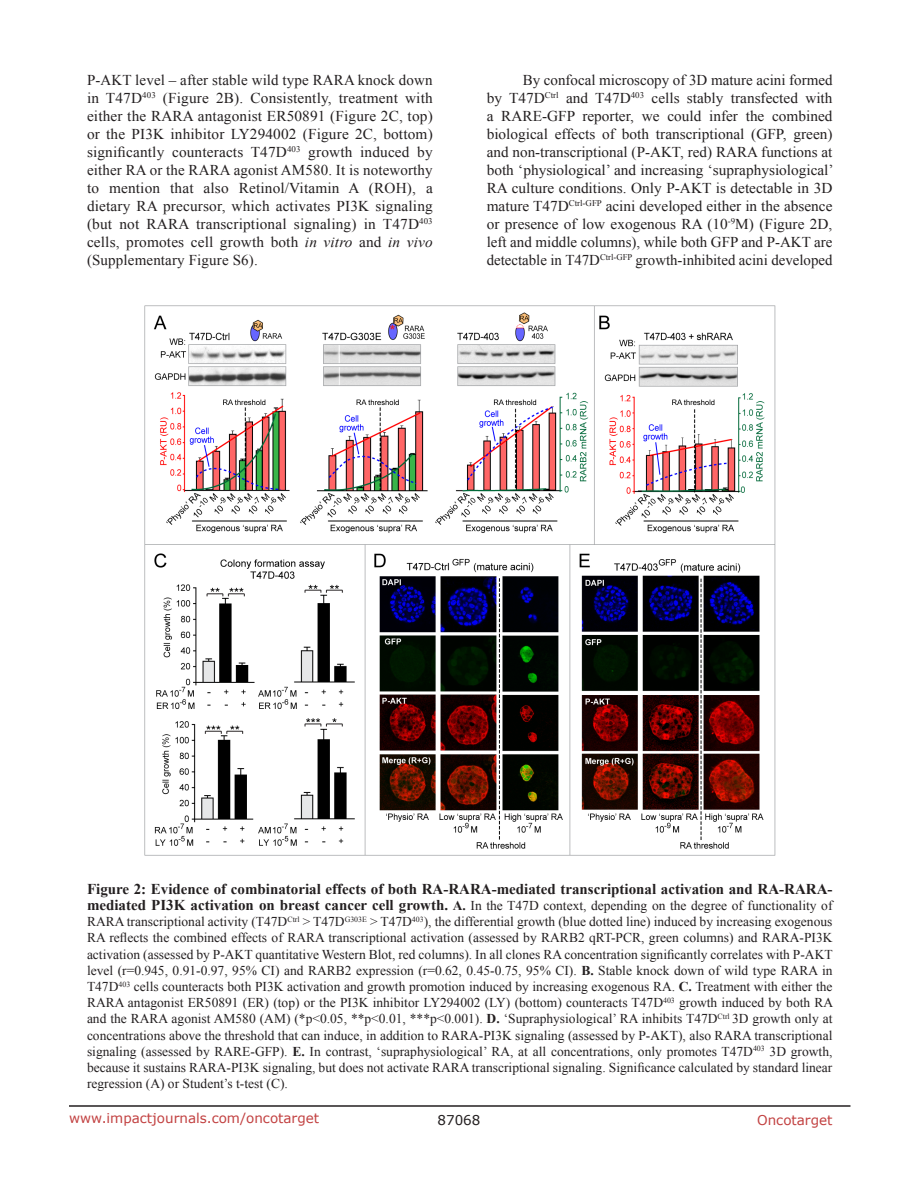
<style>
.page{position:relative;width:918px;height:1188px;background:#fff}
.page>*{position:absolute;margin:0;border:0;box-sizing:border-box;transform-origin:0 0}
.BodyText{font:15px/18px "Times New Roman";letter-spacing:.005em;color:#231f20;text-align:justify}
.figuretext{font:700 15px "Times New Roman";color:#231f20}
.figuretext-2{font:13.5px/16.2px "Times New Roman";color:#231f20;text-align:justify}
.t1{font:13.5px "Verdana";color:#c24141}
.t2{font:13.5px "Verdana";color:#231f20}
.s1{font-style:italic}
.s2{font-weight:700;font-size:15px}
.s3{font-weight:700}
</style>
<div class="page">
<hr style="left:69px;top:1105px;width:781px;height:2px;background:#231f20">
<img style="left:144px;top:305px;width:632px;height:551px">
<p class="BodyText" style="left:87px;top:71px;width:347px">P-AKT level – after stable wild type RARA knock down in T47D<sup>403</sup> (Figure 2B). Consistently, treatment with either the RARA antagonist ER50891 (Figure 2C, top) or the PI3K inhibitor LY294002 (Figure 2C, bottom) significantly counteracts T47D<sup>403</sup> growth induced by either RA or the RARA agonist AM580. It is noteworthy to mention that also Retinol/Vitamin A (ROH), a dietary RA precursor, which activates PI3K signaling (but not RARA transcriptional signaling) in T47D<sup>403 </sup>cells, promotes cell growth both <span class="s1">in vitro</span> and <span class="s1">in vivo </span>(Supplementary Figure S6).</p>
<p class="BodyText" style="left:487px;top:71px;width:348px;text-indent:36px">By confocal microscopy of 3D mature acini formed by T47D<sup>Ctrl</sup> and T47D<sup>403</sup> cells stably transfected with a RARE-GFP reporter, we could infer the combined biological effects of both transcriptional (GFP, green) and non-transcriptional (P-AKT, red) RARA functions at both ‘physiological’ and increasing ‘supraphysiological’ RA culture conditions. Only P-AKT is detectable in 3D mature T47D<sup>Ctrl-GFP</sup> acini developed either in the absence or presence of low exogenous RA (10<sup>-9</sup>M) (Figure 2D, left and middle columns), while both GFP and P-AKT are detectable in T47D<sup>Ctrl-GFP</sup> growth-inhibited acini developed</p>
<p class="figuretext" style="left:87px;top:878px;width:747px">Figure 2: Evidence of combinatorial effects of both RA-RARA-mediated transcriptional activation and RA-RARA-</p>
<p class="figuretext-2" style="left:87px;top:897px;width:748px"><span class="s2">mediated PI3K activation on breast cancer cell growth.</span> <span class="s3">A.</span> In the T47D context, depending on the degree of functionality of RARA transcriptional activity (T47D<sup>Ctrl</sup> &gt; T47D<sup>G303E</sup> &gt; T47D<sup>403</sup>), the differential growth (blue dotted line) induced by increasing exogenous RA reflects the combined effects of RARA transcriptional activation (assessed by RARB2 qRT-PCR, green columns) and RARA-PI3K activation (assessed by P-AKT quantitative Western Blot, red columns). In all clones RA concentration significantly correlates with P-AKT level (r=0.945, 0.91-0.97, 95% CI) and RARB2 expression (r=0.62, 0.45-0.75, 95% CI). <span class="s3">B.</span> Stable knock down of wild type RARA in T47D<sup>403</sup> cells counteracts both PI3K activation and growth promotion induced by increasing exogenous RA. <span class="s3">C.</span> Treatment with either the RARA antagonist ER50891 (ER) (top) or the PI3K inhibitor LY294002 (LY) (bottom) counteracts T47D<sup>403</sup> growth induced by both RA and the RARA agonist AM580 (AM) (*p&lt;0.05, **p&lt;0.01, ***p&lt;0.001). <span class="s3">D.</span> ‘Supraphysiological’ RA inhibits T47D<sup>Ctrl</sup> 3D growth only at concentrations above the threshold that can induce, in addition to RARA-PI3K signaling (assessed by P-AKT), also RARA transcriptional signaling (assessed by RARE-GFP). <span class="s3">E.</span> In contrast, ‘supraphysiological’ RA, at all concentrations, only promotes T47D<sup>403</sup> 3D growth, because it sustains RARA-PI3K signaling, but does not activate RARA transcriptional signaling. Significance calculated by standard linear regression (A) or Student’s t-test (C).</p>
<p class="t1" style="left:69px;top:1109px;width:252px">www.impactjournals.com/oncotarget</p>
<p class="t2" style="left:438px;top:1111px;width:44px">87068</p>
<p class="t1" style="left:757px;top:1111px;width:77px">Oncotarget</p>
</div>
